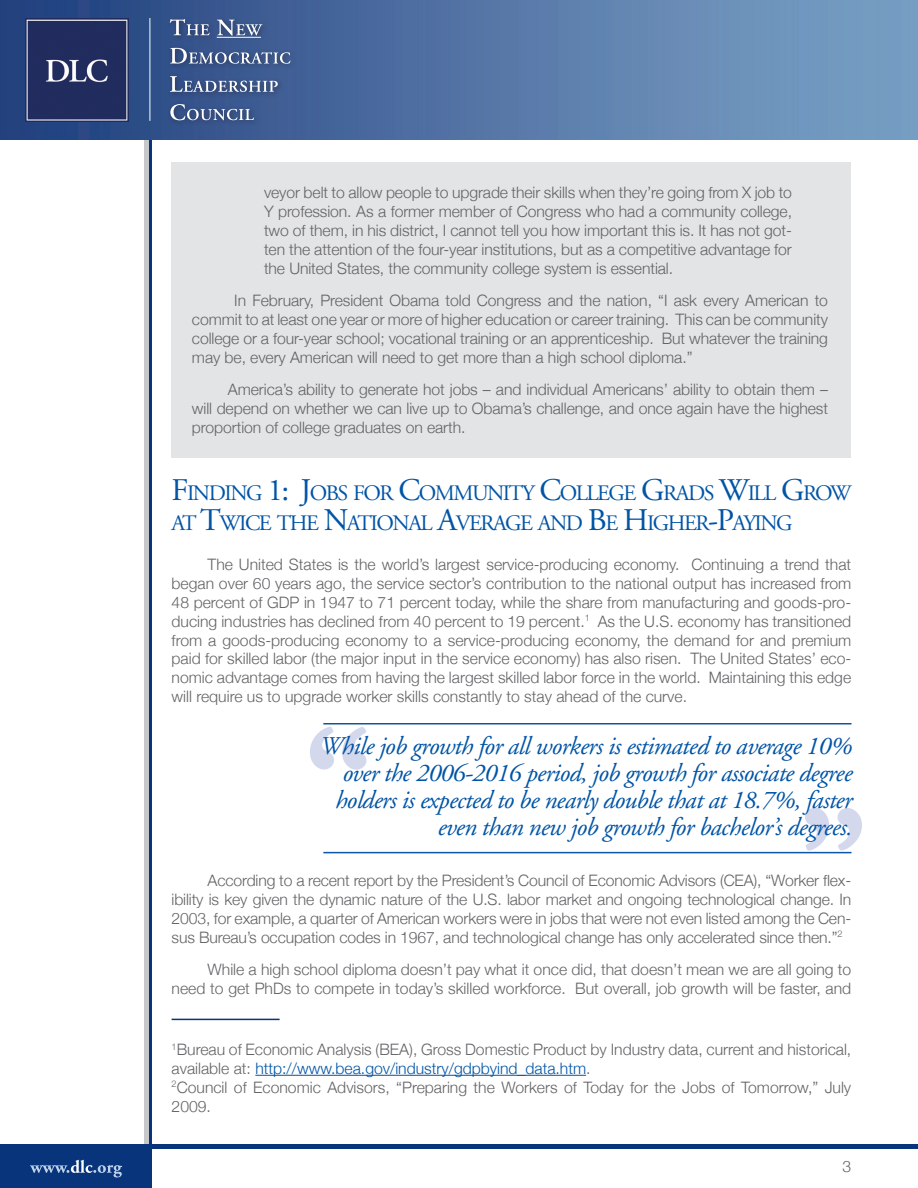
<style>
.page{position:relative;width:918px;height:1188px;background:#fff}
.page>*{position:absolute;margin:0;border:0;box-sizing:border-box;transform-origin:0 0}
.t1{font:700 136.5px "Garamond";color:#d4d8ec}
.t2{font:italic 25.5px/27px "Adobe Garamond";letter-spacing:-.025em;color:#0154a6;text-align:right}
.t3{font:22.05px/30px "Adobe Garamond";letter-spacing:-.07em;color:#0154a6}
.t4{font:300 15.75px/18.9px "Helvetica Neue";color:#636366;text-align:justify}
.s1{font-size:31.5px}
.s2{color:#0154a6}
</style>
<div class="page">
<svg style="left:148px;top:140px;width:3px;height:1004px;background:#476595"></svg>
<hr style="left:144px;top:0;width:4px;height:1188px;background:#c7c8ca">
<div style="left:0;top:1144px;width:918px;height:5px;background:#08347b"></div>
<div style="left:0;top:1146px;width:151px;height:42px;background:#08347b"></div>
<svg style="left:30px;top:1160px;width:92px;height:17px"></svg>
<img style="left:0;top:0;width:918px;height:140px">
<img style="left:25px;top:18px;width:103px;height:103px">
<div style="left:167px;top:101px;width:93px;height:26px;background:#38548b"></div>
<svg style="left:170px;top:104px;width:84px;height:16px"></svg>
<div style="left:167px;top:73px;width:117px;height:26px;background:#39548a"></div>
<svg style="left:170px;top:76px;width:108px;height:16px"></svg>
<div style="left:167px;top:44px;width:129px;height:26px;background:#3a568d"></div>
<svg style="left:170px;top:48px;width:120px;height:16px"></svg>
<div style="left:166px;top:15px;width:102px;height:26px;background:#231f20;opacity:.5"></div>
<svg style="left:170px;top:19px;width:93px;height:17px;background:#61769e"></svg>
<hr style="left:172px;top:1019px;width:108px;height:1px;background:#08347b">
<hr style="left:255px;top:1075px;width:331px;height:1px;background:#0154a6">
<hr style="left:217px;top:37px;width:44px;height:1px;background:#f2f3f4">
<hr style="left:149px;top:18px;width:1px;height:103px;background:#e1e9ee">
<div style="left:171px;top:162px;width:680px;height:295px;background:#e3e4e6"></div>
<hr style="left:323px;top:852px;width:529px;height:1px;background:#0e55a5">
<hr style="left:323px;top:723px;width:529px;height:1px;background:#0e55a5">
<p class="t4" style="left:264px;top:183px;width:530px">veyor belt to allow people to upgrade their skills when they’re going from X job to Y profession. As a former member of Congress who had a community college, two of them, in his district, I cannot tell you how important this is. It has not got&shy;ten the attention of the four-year institutions, but as a competitive advantage for the United States, the community college system is essential.</p>
<p class="t4" style="left:192px;top:291px;width:638px;text-indent:42px">In February, President Obama told Congress and the nation, “I ask every American to commit to at least one year or more of higher education or career training. This can be community college or a four-year school; vocational training or an apprenticeship. But whatever the training may be, every American will need to get more than a high school diploma.”</p>
<p class="t4" style="left:192px;top:380px;width:638px;text-indent:36px">America’s ability to generate hot jobs – and individual Americans’ ability to obtain them – will depend on whether we can live up to Obama’s challenge, and once again have the highest proportion of college graduates on earth.</p>
<h3 class="t3" style="left:172px;top:479px;width:681px"><span class="s1">F</span>INDING <span class="s1">1: J</span>OBS FOR <span class="s1">C</span>OMMUNITY <span class="s1">C</span>OLLEGE <span class="s1">G</span>RADS <span class="s1">W</span>ILL <span class="s1">G</span>ROW<br>AT <span class="s1">T</span>WICE THE <span class="s1">N</span>ATIONAL <span class="s1">A</span>VERAGE AND <span class="s1">B</span>E <span class="s1">H</span>IGHER<span class="s1">-P</span>AYING</h3>
<p class="t4" style="left:172px;top:555px;width:681px;text-indent:36px">The United States is the world’s largest service-producing economy. Continuing a trend that began over 60 years ago, the service sector’s contribution to the national output has increased from 48 percent of GDP in 1947 to 71 percent today, while the share from manufacturing and goods-pro&shy;ducing industries has declined from 40 percent to 19 percent.<sup>1</sup> As the U.S. economy has transitioned from a goods-producing economy to a service-producing economy, the demand for and premium paid for skilled labor (the major input in the service economy) has also risen. The United States’ eco&shy;nomic advantage comes from having the largest skilled labor force in the world. Maintaining this edge will require us to upgrade worker skills constantly to stay ahead of the curve.</p>
<h1 class="t1" style="left:303px;top:690px;width:68px">“</h1>
<h2 class="t2" style="left:319px;top:734px;width:534px">While job growth for all workers is estimated to average 10% over the 2006-2016 period, job growth for associate degree holders is expected to be nearly double that at 18.7%, faster even than new job growth for bachelor’s degrees.</h2>
<h1 class="t1" style="left:800px;top:770px;width:68px">”</h1>
<p class="t4" style="left:172px;top:870px;width:681px;text-indent:36px">According to a recent report by the President’s Council of Economic Advisors (CEA), “Worker flex&shy;ibility is key given the dynamic nature of the U.S. labor market and ongoing technological change. In 2003, for example, a quarter of American workers were in jobs that were not even listed among the Cen&shy;sus Bureau’s occupation codes in 1967, and technological change has only accelerated since then.”<sup>2</sup></p>
<p class="t4" style="left:172px;top:960px;width:681px;text-align:right">While a high school diploma doesn’t pay what it once did, that doesn’t mean we are all going to need to get PhDs to compete in today’s skilled workforce. But overall, job growth will be faster, and</p>
<p class="t4" style="left:172px;top:1039px;width:681px;text-align:left"><sup>1</sup>Bureau of Economic Analysis (BEA), Gross Domestic Product by Industry data, current and historical, available at: <span class="s2">http://www.bea.gov/industry/gdpbyind_data.htm</span>.<br><sup>2</sup>Council of Economic Advisors, “Preparing the Workers of Today for the Jobs of Tomorrow,” July 2009.</p>
<p class="t4" style="left:843px;top:1157px;width:10px">3</p>
</div>
